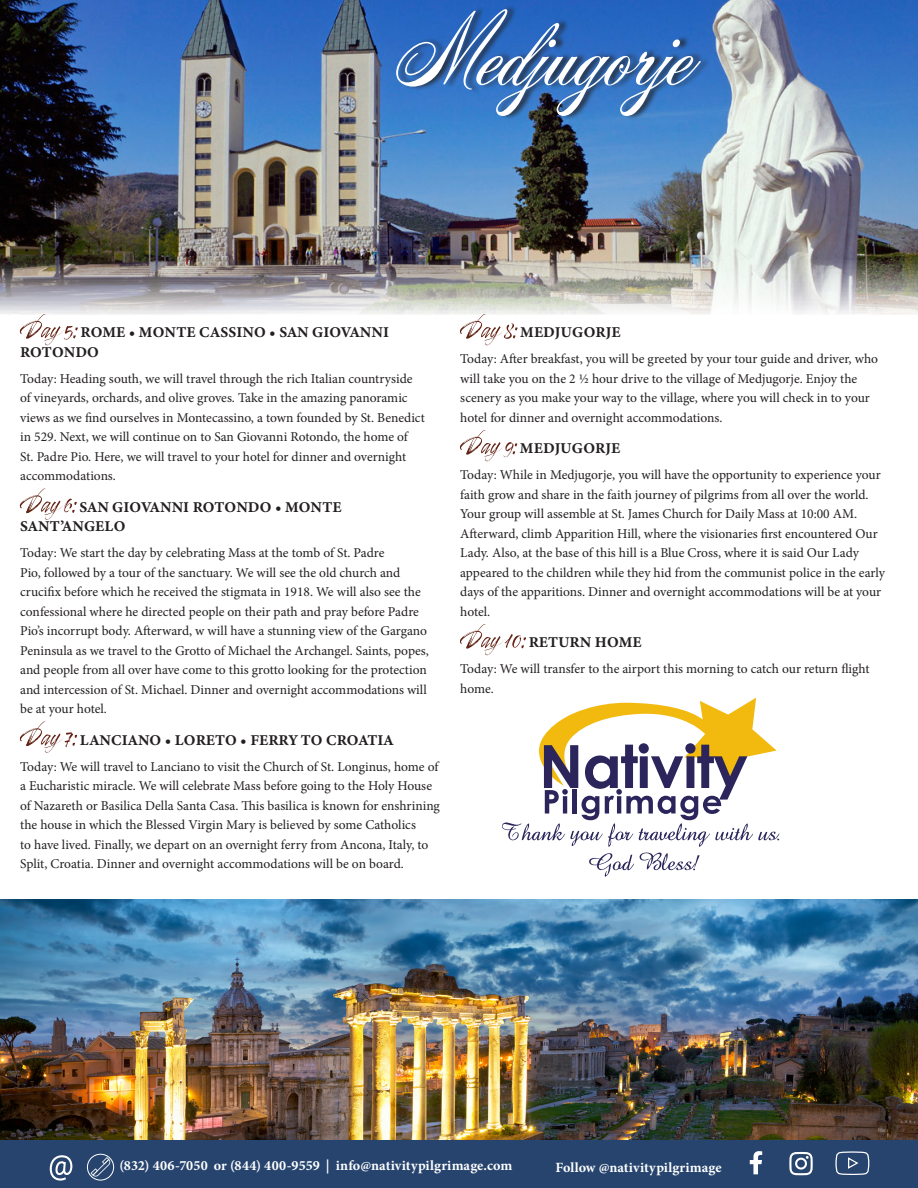
<style>
.page{position:relative;width:918px;height:1188px;background:#fff}
.page>*{position:absolute;margin:0;border:0;box-sizing:border-box;transform-origin:0 0}
.t1{font:96px "Acroterion JF";color:#fff}
.t2{font:15px/19.5px "Minion Variable Concept";letter-spacing:.005em;color:#231f20}
.t3{font:700 14.1px "Minion Pro";letter-spacing:.01em;color:#fff}
.t4{font:13.5px/19.5px "Minion Pro";letter-spacing:-.005em;color:#231f20}
.s1{font-family:"Timberline";font-size:21px;color:#fff}
</style>
<div class="page">
<img style="left:0;top:900px;width:918px;height:240px">
<img style="left:0;top:0;width:918px;height:315px">
<div style="left:0;top:1140px;width:918px;height:48px;background:#26446e"></div>
<svg style="left:750px;top:1151px;width:12px;height:23px"></svg>
<svg style="left:789px;top:1152px;width:24px;height:23px"></svg>
<svg style="left:835px;top:1151px;width:35px;height:24px"></svg>
<svg style="left:49px;top:1155px;width:24px;height:26px"></svg>
<svg style="left:91px;top:1157px;width:20px;height:20px"></svg>
<div style="left:87px;top:1154px;width:27px;height:27px;border:1px solid #fff;border-radius:50%"></div>
<div style="left:398px;top:5px;width:313px;height:115px;background:#231f20;opacity:.75"></div>
<svg style="left:502px;top:698px;width:277px;height:179px"></svg>
<p class="t1" style="left:393px;top:-10px;width:294px">Medjugorje</p>
<p class="t2" style="left:20px;top:323px;width:370px"><span class="s1">Day 5:</span> ROME • MONTE CASSINO • SAN GIOVANNI<br>ROTONDO</p>
<p class="t4" style="left:20px;top:369px;width:406px">Today: Heading south, we will travel through the rich Italian countryside of vineyards, orchards, and olive groves. Take in the amazing panoramic views as we find ourselves in Montecassino, a town founded by St. Benedict in 529. Next, we will continue on to San Giovanni Rotondo, the home of<br>St. Padre Pio. Here, we will travel to your hotel for dinner and overnight accommodations.</p>
<p class="t2" style="left:20px;top:497px;width:323px"><span class="s1">Day 6:</span> SAN GIOVANNI ROTONDO • MONTE<br>SANT’ANGELO</p>
<p class="t4" style="left:20px;top:543px;width:410px">Today: We start the day by celebrating Mass at the tomb of St. Padre<br>Pio, followed by a tour of the sanctuary. We will see the old church and crucifix before which he received the stigmata in 1918. We will also see the confessional where he directed people on their path and pray before Padre Pio’s incorrupt body. Afterward, w will have a stunning view of the Gargano Peninsula as we travel to the Grotto of Michael the Archangel. Saints, popes, and people from all over have come to this grotto looking for the protection and intercession of St. Michael. Dinner and overnight accommodations will be at your hotel.</p>
<p class="t2" style="left:20px;top:730px;width:375px"><span class="s1">Day 7:</span> LANCIANO • LORETO • FERRY TO CROATIA</p>
<p class="t4" style="left:20px;top:757px;width:421px">Today: We will travel to Lanciano to visit the Church of St. Longinus, home of a Eucharistic miracle. We will celebrate Mass before going to the Holy House of Nazareth or Basilica Della Santa Casa. This basilica is known for enshrining the house in which the Blessed Virgin Mary is believed by some Catholics<br>to have lived. Finally, we depart on an overnight ferry from Ancona, Italy, to Split, Croatia. Dinner and overnight accommodations will be on board.</p>
<p class="t2" style="left:460px;top:323px;width:162px"><span class="s1">Day 8:</span> MEDJUGORJE</p>
<p class="t4" style="left:460px;top:349px;width:419px">Today: After breakfast, you will be greeted by your tour guide and driver, who will take you on the 2 ½ hour drive to the village of Medjugorje. Enjoy the scenery as you make your way to the village, where you will check in to your hotel for dinner and overnight accommodations.</p>
<p class="t2" style="left:460px;top:439px;width:162px"><span class="s1">Day 9:</span> MEDJUGORJE</p>
<p class="t4" style="left:460px;top:465px;width:426px">Today: While in Medjugorje, you will have the opportunity to experience your faith grow and share in the faith journey of pilgrims from all over the world.<br>Your group will assemble at St. James Church for Daily Mass at 10:00 AM.<br>Afterward, climb Apparition Hill, where the visionaries first encountered Our Lady. Also, at the base of this hill is a Blue Cross, where it is said Our Lady appeared to the children while they hid from the communist police in the early days of the apparitions. Dinner and overnight accommodations will be at your hotel.</p>
<p class="t2" style="left:460px;top:633px;width:183px"><span class="s1">Day 10:</span> RETURN HOME</p>
<p class="t4" style="left:460px;top:659px;width:411px">Today: We will transfer to the airport this morning to catch our return flight home.</p>
<p class="t3" style="left:119px;top:1155px;width:394px">(832) 406-7050 or (844) 400-9559 | info@nativitypilgrimage.com</p>
<p class="t3" style="left:556px;top:1158px;width:168px">Follow @nativitypilgrimage</p>
</div>
